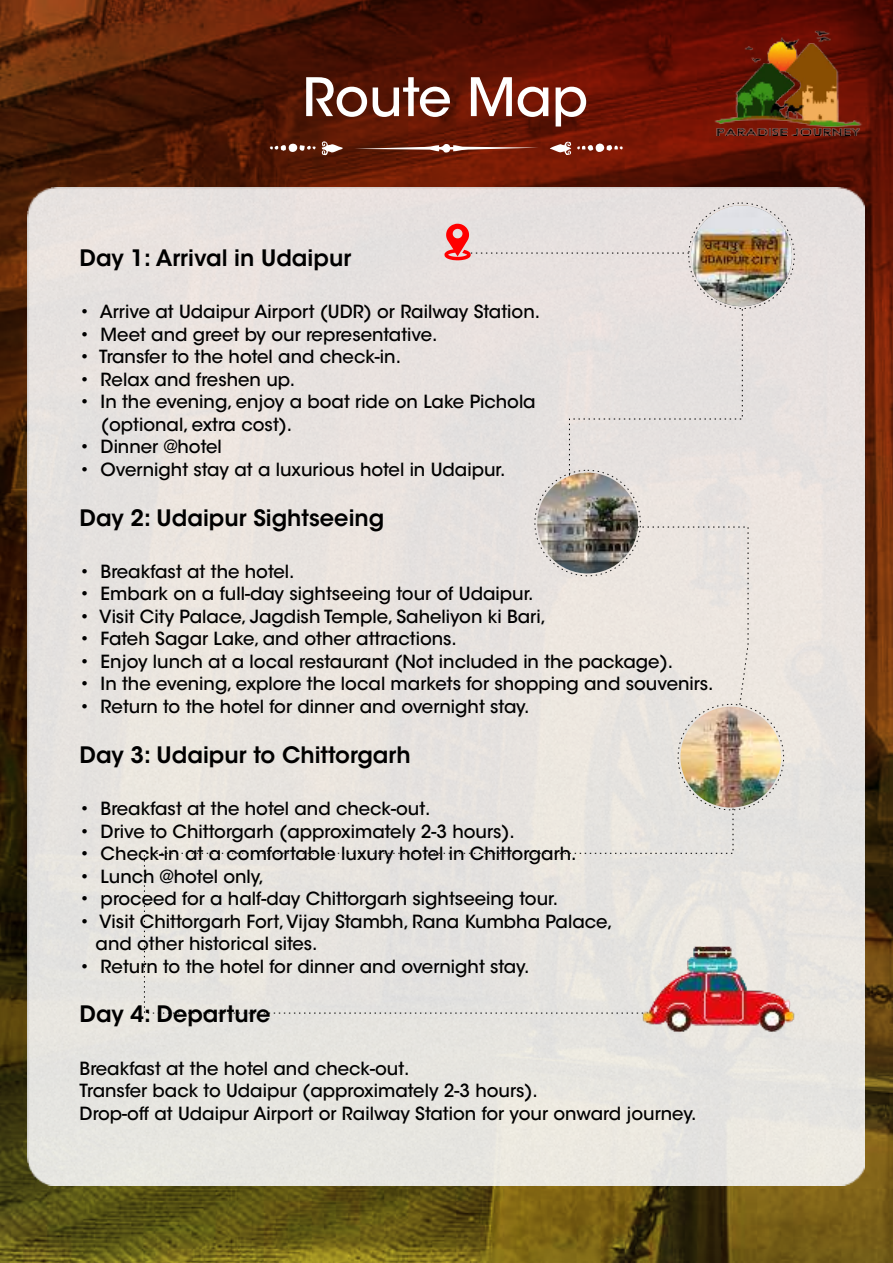
<style>
.page{position:relative;width:893px;height:1263px;background:#fff}
.page>*{position:absolute;margin:0;border:0;box-sizing:border-box;transform-origin:0 0}
.t1{font:500 52.5px "ITC Avant Garde Std";color:#fff}
.t2{font:600 22.5px "ITC Avant Garde Std";color:#000}
.t3{font:500 18px/22.5px "ITC Avant Garde Std";color:#000}
</style>
<div class="page">
<img style="left:234px;top:0;width:659px;height:1263px">
<img style="left:0;top:0;width:234px;height:1263px">
<img style="left:712px;top:29px;width:152px;height:106px">
<svg style="left:354px;top:144px;width:185px;height:9px;background:#8a4d3e"></svg>
<svg style="left:268px;top:139px;width:74px;height:17px"></svg>
<svg style="left:550px;top:141px;width:73px;height:15px"></svg>
<div style="left:28px;top:187px;width:837px;height:999px;background:#e6e3df"></div>
<div style="left:144px;top:252px;width:605px;height:762px;background:#e7e3df"></div>
<img style="left:537px;top:473px;width:101px;height:100px;border-radius:50%">
<img style="left:691px;top:205px;width:101px;height:101px;border-radius:50%">
<img style="left:680px;top:707px;width:101px;height:100px;border-radius:50%">
<svg style="left:444px;top:224px;width:27px;height:36px"></svg>
<img style="left:635px;top:918px;width:164px;height:140px">
<h1 class="t1" style="left:303px;top:64px;width:287px">Route Map</h1>
<p class="t2" style="left:80px;top:244px;width:273px">Day 1: Arrival in Udaipur</p>
<p class="t3" style="left:80px;top:301px;width:462px">• Arrive at Udaipur Airport (UDR) or Railway Station.</p>
<p class="t3" style="left:80px;top:323px;width:359px">• Meet and greet by our representative.</p>
<p class="t3" style="left:80px;top:346px;width:323px">• Transfer to the hotel and check-in.</p>
<p class="t3" style="left:80px;top:368px;width:217px">• Relax and freshen up.</p>
<p class="t3" style="left:101px;top:391px;width:436px;text-indent:-21px">• In the evening, enjoy a boat ride on Lake Pichola (optional, extra cost).</p>
<p class="t3" style="left:80px;top:436px;width:144px">• Dinner @hotel</p>
<p class="t3" style="left:80px;top:458px;width:427px">• Overnight stay at a luxurious hotel in Udaipur.</p>
<p class="t2" style="left:80px;top:503px;width:306px">Day 2: Udaipur Sightseeing</p>
<p class="t3" style="left:80px;top:560px;width:216px">• Breakfast at the hotel.</p>
<p class="t3" style="left:80px;top:583px;width:455px">• Embark on a full-day sightseeing tour of Udaipur.</p>
<p class="t3" style="left:80px;top:605px;width:468px">• Visit City Palace, Jagdish Temple, Saheliyon ki Bari,</p>
<p class="t3" style="left:80px;top:628px;width:379px">• Fateh Sagar Lake, and other attractions.</p>
<p class="t3" style="left:80px;top:650px;width:595px">• Enjoy lunch at a local restaurant (Not included in the package).</p>
<p class="t3" style="left:80px;top:673px;width:635px">• In the evening, explore the local markets for shopping and souvenirs.</p>
<p class="t3" style="left:80px;top:695px;width:451px">• Return to the hotel for dinner and overnight stay.</p>
<p class="t2" style="left:80px;top:740px;width:333px">Day 3: Udaipur to Chittorgarh</p>
<p class="t3" style="left:80px;top:797px;width:352px">• Breakfast at the hotel and check-out.</p>
<p class="t3" style="left:80px;top:820px;width:437px">• Drive to Chittorgarh (approximately 2-3 hours).</p>
<p class="t3" style="left:80px;top:842px;width:498px">• Check-in at a comfortable luxury hotel in Chittorgarh.</p>
<p class="t3" style="left:80px;top:865px;width:186px">• Lunch @hotel only,</p>
<p class="t3" style="left:80px;top:887px;width:480px">• proceed for a half-day Chittorgarh sightseeing tour.</p>
<p class="t3" style="left:96px;top:910px;width:519px;text-indent:-16px">• Visit Chittorgarh Fort, Vijay Stambh, Rana Kumbha Palace, and other historical sites.</p>
<p class="t3" style="left:80px;top:955px;width:451px">• Return to the hotel for dinner and overnight stay.</p>
<p class="t2" style="left:80px;top:1000px;width:192px">Day 4: Departure</p>
<p class="t3" style="left:80px;top:1057px;width:618px">Breakfast at the hotel and check-out.<br>Transfer back to Udaipur (approximately 2-3 hours).<br>Drop-off at Udaipur Airport or Railway Station for your onward journey.</p>
</div>
